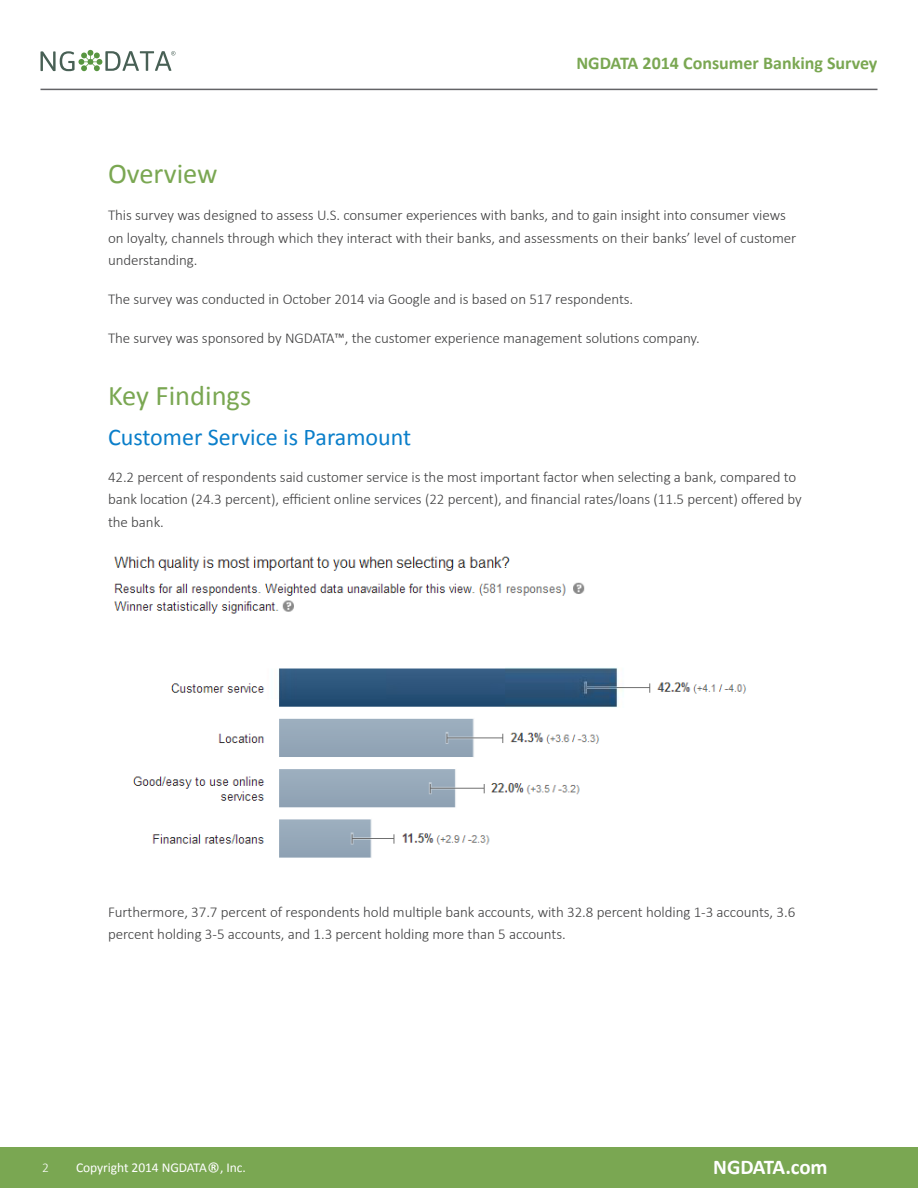
<style>
.page{position:relative;width:918px;height:1188px;background:#fff}
.page>*{position:absolute;margin:0;border:0;box-sizing:border-box;transform-origin:0 0}
.subheader{font:28.5px "Calibri";color:#7aa752}
.subheader_2{font:24px "Calibri";color:#0a7eca}
.t1{font:700 21px "Calibri";letter-spacing:-.01em;color:#fff}
.t2{font:700 18px "Calibri";color:#7aa752}
.BODY_copy{font:300 15px/22.5px "Calibri";letter-spacing:-.005em;color:#3e3e3f}
.t3{font:13.5px "Calibri";letter-spacing:-.005em;color:#fff}
.t4{font:300 13.5px "Calibri";color:#fff}
.s1{font-weight:300;font-size:27px}
</style>
<div class="page">
<hr style="left:40px;top:89px;width:838px;height:1px;background:#636366">
<svg style="left:40px;top:50px;width:136px;height:21px"></svg>
<div style="left:0;top:1148px;width:918px;height:40px;background:#7aa752"></div>
<img style="left:114px;top:556px;width:632px;height:302px">
<p class="t2" style="left:576px;top:52px;width:303px">NGDATA 2014 Consumer Banking Survey</p>
<p class="subheader" style="left:108px;top:156px;width:111px">Overview</p>
<p class="BODY_copy" style="left:108px;top:204px;width:690px">This survey was designed to assess U.S. consumer experiences with banks, and to gain insight into consumer views on loyalty, channels through which they interact with their banks, and assessments on their banks’ level of customer understanding.</p>
<p class="BODY_copy" style="left:108px;top:288px;width:527px">The survey was conducted in October 2014 via Google and is based on 517 respondents.</p>
<p class="BODY_copy" style="left:108px;top:327px;width:593px">The survey was sponsored by NGDATA™, the customer experience management solutions company.</p>
<p class="subheader" style="left:108px;top:377px;width:145px">Key Findings</p>
<p class="subheader_2" style="left:108px;top:422px;width:305px">Customer Service is Paramount</p>
<p class="BODY_copy" style="left:108px;top:466px;width:695px">42.2 percent of respondents said customer service is the most important factor when selecting a bank, compared to bank location (24.3 percent), efficient online services (22 percent), and financial rates/loans (11.5 percent) offered by the bank.</p>
<p class="BODY_copy" style="left:108px;top:900px;width:689px">Furthermore, 37.7 percent of respondents hold multiple bank accounts, with 32.8 percent holding 1-3 accounts, 3.6 percent holding 3-5 accounts, and 1.3 percent holding more than 5 accounts.</p>
<p class="t4" style="left:42px;top:1160px;width:8px">2</p>
<p class="t3" style="left:76px;top:1159px;width:171px">Copyright 2014 NGDATA<span class="s1">®</span>, Inc.</p>
<h3 class="t1" style="left:713px;top:1153px;width:116px">NGDATA.com</h3>
</div>
